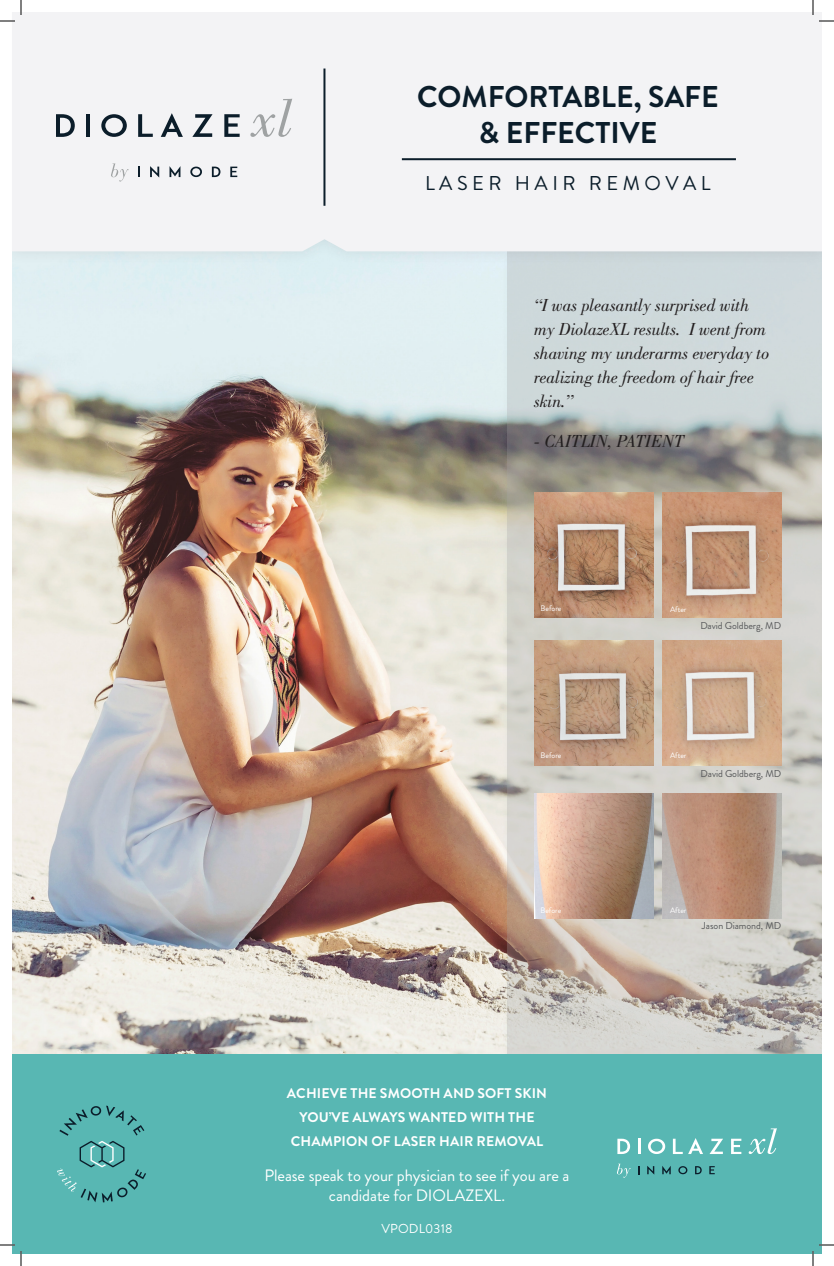
<style>
.page{position:relative;width:834px;height:1266px;background:#fff}
.page>*{position:absolute;margin:0;border:0;box-sizing:border-box;transform-origin:0 0}
.t1{font:700 30px "Brandon Grotesque";color:#0b1d2a}
.t2{font:20px "Brandon Grotesque";color:#0b1d2a}
.t3{font:italic 18px/24px "Bodoni Std";letter-spacing:-.01em;color:#231f20}
.t4{font:16.5px "Brandon Grotesque";letter-spacing:-.005em;color:#fff}
.top_buxa{font:700 14px "Brandon Grotesque";letter-spacing:.01em;color:#fff}
.t5{font:13px "Brandon Grotesque";letter-spacing:.01em;color:#fff}
.t6{font:10px "Brandon Grotesque";letter-spacing:-.005em;color:#57585a}
.t7{font:8px "Brandon Grotesque";letter-spacing:-.005em;color:#fff}
</style>
<div class="page">
<img style="left:12px;top:267px;width:490px;height:787px">
<svg style="left:507px;top:267px;width:315px;height:787px"></svg>
<img style="left:534px;top:793px;width:119px;height:126px">
<div style="left:12px;top:12px;width:810px;height:255px;background:#231f20;opacity:.1"></div>
<div style="left:12px;top:12px;width:810px;height:239px;background:#f3f3f5"></div>
<div style="left:12px;top:1054px;width:810px;height:200px;background:#58b7b3"></div>
<svg style="left:617px;top:1164px;width:14px;height:14px"></svg>
<svg style="left:647px;top:1166px;width:7px;height:9px"></svg>
<svg style="left:662px;top:1166px;width:9px;height:8px"></svg>
<svg style="left:678px;top:1166px;width:9px;height:8px"></svg>
<svg style="left:695px;top:1166px;width:7px;height:8px"></svg>
<svg style="left:709px;top:1166px;width:6px;height:8px"></svg>
<hr style="left:323px;top:69px;width:2px;height:137px;background:#0b1d2a">
<hr style="left:402px;top:158px;width:334px;height:2px;background:#0b1d2a">
<img style="left:534px;top:640px;width:119px;height:126px">
<img style="left:663px;top:640px;width:119px;height:126px">
<img style="left:663px;top:492px;width:119px;height:126px">
<img style="left:663px;top:793px;width:119px;height:126px">
<img style="left:534px;top:493px;width:119px;height:125px">
<svg style="left:57px;top:1106px;width:89px;height:96px"></svg>
<svg style="left:111px;top:163px;width:18px;height:19px"></svg>
<svg style="left:138px;top:167px;width:2px;height:10px"></svg>
<svg style="left:150px;top:166px;width:9px;height:12px"></svg>
<svg style="left:170px;top:166px;width:10px;height:11px"></svg>
<svg style="left:190px;top:167px;width:12px;height:10px"></svg>
<svg style="left:212px;top:167px;width:8px;height:10px"></svg>
<svg style="left:230px;top:167px;width:7px;height:10px"></svg>
<svg style="left:56px;top:114px;width:19px;height:23px"></svg>
<hr style="left:86px;top:114px;width:4px;height:23px;background:#0b1d2a">
<svg style="left:101px;top:114px;width:26px;height:23px"></svg>
<svg style="left:138px;top:114px;width:15px;height:23px"></svg>
<svg style="left:161px;top:113px;width:22px;height:24px"></svg>
<svg style="left:192px;top:114px;width:21px;height:23px"></svg>
<svg style="left:224px;top:114px;width:16px;height:23px"></svg>
<svg style="left:250px;top:99px;width:42px;height:38px"></svg>
<svg style="left:617px;top:1139px;width:13px;height:15px"></svg>
<svg style="left:638px;top:1139px;width:2px;height:15px"></svg>
<svg style="left:648px;top:1139px;width:17px;height:15px"></svg>
<svg style="left:673px;top:1138px;width:30px;height:16px"></svg>
<svg style="left:709px;top:1139px;width:14px;height:15px"></svg>
<svg style="left:731px;top:1139px;width:10px;height:15px"></svg>
<svg style="left:749px;top:1128px;width:28px;height:26px"></svg>
<svg style="left:0;top:0;width:22px;height:22px"></svg>
<svg style="left:0;top:1244px;width:22px;height:22px"></svg>
<svg style="left:812px;top:0;width:22px;height:22px"></svg>
<svg style="left:812px;top:1244px;width:22px;height:22px"></svg>
<p class="t1" style="left:417px;top:76px;width:303px">COMFORTABLE, SAFE</p>
<p class="t1" style="left:479px;top:112px;width:180px">&amp; EFFECTIVE</p>
<p class="t2" style="left:425px;top:170px;width:287px">L A S E R H A I R R E M O V A L</p>
<p class="t3" style="left:534px;top:293px;width:237px">“I was pleasantly surprised with my DiolazeXL results. I went from shaving my underarms everyday to realizing the freedom of hair free skin.”</p>
<p class="t3" style="left:534px;top:429px;width:151px">- CAITLIN, PATIENT</p>
<p class="t7" style="left:541px;top:602px;width:22px">Before</p>
<p class="t7" style="left:670px;top:604px;width:18px">After</p>
<p class="t6" style="left:700px;top:618px;width:82px">David Goldberg, MD</p>
<p class="t7" style="left:541px;top:750px;width:22px">Before</p>
<p class="t7" style="left:670px;top:750px;width:18px">After</p>
<p class="t6" style="left:701px;top:767px;width:82px">David Goldberg, MD</p>
<p class="t7" style="left:541px;top:904px;width:22px">Before</p>
<p class="t7" style="left:670px;top:904px;width:18px">After</p>
<p class="t6" style="left:702px;top:919px;width:81px">Jason Diamond, MD</p>
<p class="top_buxa" style="left:287px;top:1084px;width:262px">ACHIEVE THE SMOOTH AND SOFT SKIN</p>
<p class="top_buxa" style="left:299px;top:1108px;width:237px">YOU’VE ALWAYS WANTED WITH THE</p>
<p class="top_buxa" style="left:291px;top:1132px;width:254px">CHAMPION OF LASER HAIR REMOVAL</p>
<p class="t4" style="left:265px;top:1164px;width:306px">Please speak to your physician to see if you are a</p>
<p class="t4" style="left:329px;top:1184px;width:178px">candidate for DIOLAZEXL.</p>
<p class="t5" style="left:382px;top:1220px;width:72px">VPODL0318</p>
</div>
